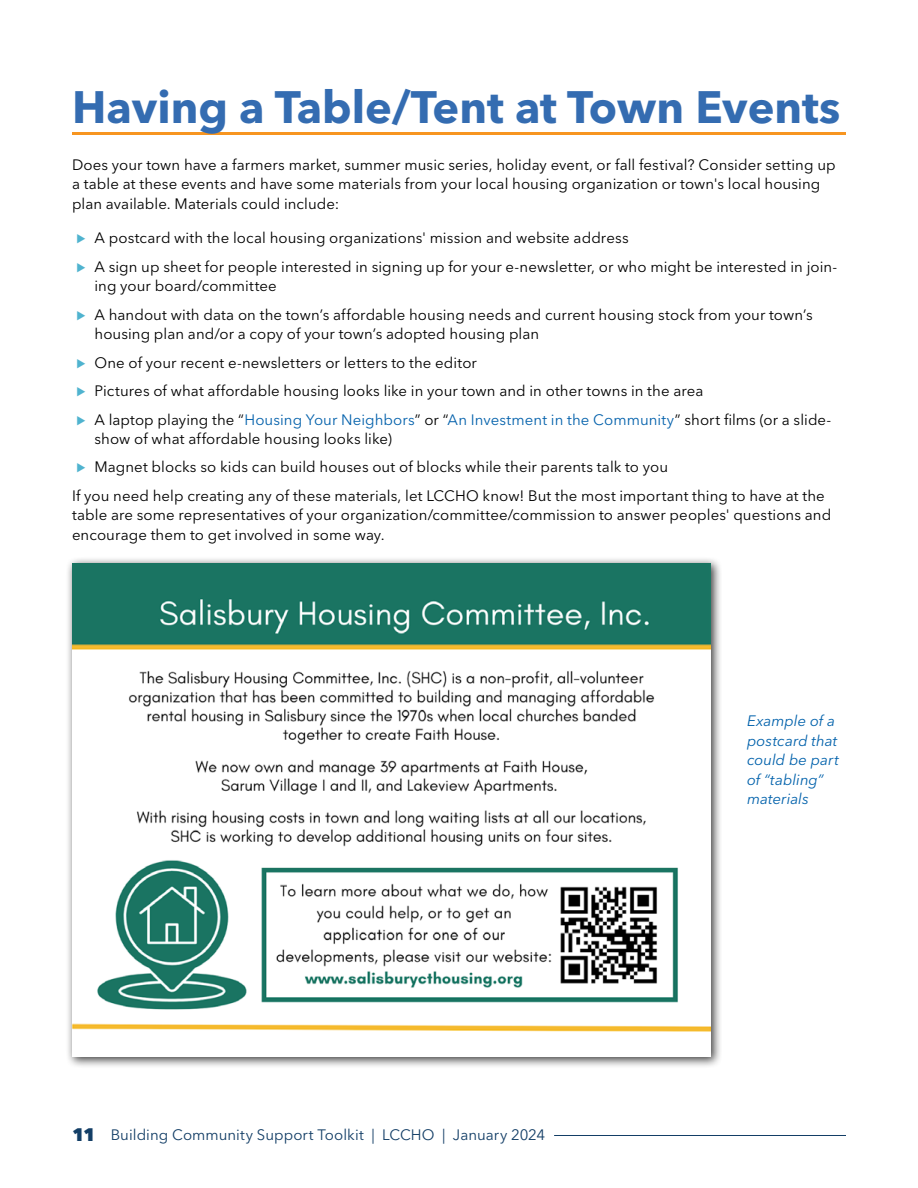
<style>
.page{position:relative;width:918px;height:1188px;background:#fff}
.page>*{position:absolute;margin:0;border:0;box-sizing:border-box;transform-origin:0 0}
.t1{font:700 45px "Avenir Next LT Pro";color:#346cb1}
.t2{font:15px/28.5px "Avenir Next LT Pro";letter-spacing:.005em;color:#000}
.t3{font:italic 15px/19.5px "Avenir Next LT Pro";color:#0061ab}
.t4{font:15px "Avenir Next LT Pro";letter-spacing:.005em;color:#133e66}
.s1{font-family:"Proxima Nova";font-weight:700;color:#4fb3cf}
.s2{color:#0562ac}
.s3{font-weight:800;font-size:18px}
</style>
<div class="page">
<hr style="left:72px;top:1135px;width:774px;height:1px;background:#133e66">
<hr style="left:63px;top:1133px;width:491px;height:4px;background:#fff">
<hr style="left:72px;top:132px;width:774px;height:3px;background:#f79520">
<div style="left:65px;top:556px;width:657px;height:513px;background:#000;opacity:.75"></div>
<img style="left:72px;top:563px;width:639px;height:494px">
<h1 class="t1" style="left:72px;top:80px;width:770px">Having a Table/Tent at Town Events</h1>
<p class="t2" style="left:72px;top:154px;width:765px;line-height:19.5px">Does your town have a farmers market, summer music series, holiday event, or fall festival? Consider setting up a table at these events and have some materials from your local housing organization or town's local housing plan available. Materials could include:</p>
<p class="t2" style="left:76px;top:223px;width:762px"><span class="s1">⊲</span> A postcard with the local housing organizations' mission and website address<br><span class="s1">⊲</span> A sign up sheet for people interested in signing up for your e-newsletter, or who might be interested in join-</p>
<p class="t2" style="left:76px;top:271px;width:738px;text-indent:18px">ing your board/committee<br><span class="s1">⊲</span> A handout with data on the town’s affordable housing needs and current housing stock from your town’s</p>
<p class="t2" style="left:76px;top:319px;width:756px;text-indent:18px">housing plan and/or a copy of your town’s adopted housing plan<br><span class="s1">⊲</span> One of your recent e-newsletters or letters to the editor<br><span class="s1">⊲</span> Pictures of what affordable housing looks like in your town and in other towns in the area<br><span class="s1">⊲</span> A laptop playing the “<span class="s2">Housing Your Neighbors</span>” or “<span class="s2">An Investment in the Community</span>” short films (or a slide-</p>
<p class="t2" style="left:95px;top:424px;width:299px">show of what affordable housing looks like)</p>
<p class="t2" style="left:77px;top:453px;width:593px"><span class="s1">⊲</span> Magnet blocks so kids can build houses out of blocks while their parents talk to you</p>
<p class="t2" style="left:72px;top:481px;width:754px">If you need help creating any of these materials, let LCCHO know! But the most important thing to have at the</p>
<p class="t2" style="left:72px;top:505px;width:761px;line-height:19.5px">table are some representatives of your organization/committee/commission to answer peoples' questions and encourage them to get involved in some way.</p>
<p class="t4" style="left:72px;top:1126px;width:475px"><span class="s3">11</span> Building Community Support Toolkit | LCCHO | January 2024</p>
<p class="t3" style="left:747px;top:711px;width:94px">Example of a postcard that could be part of “tabling” materials</p>
</div>
